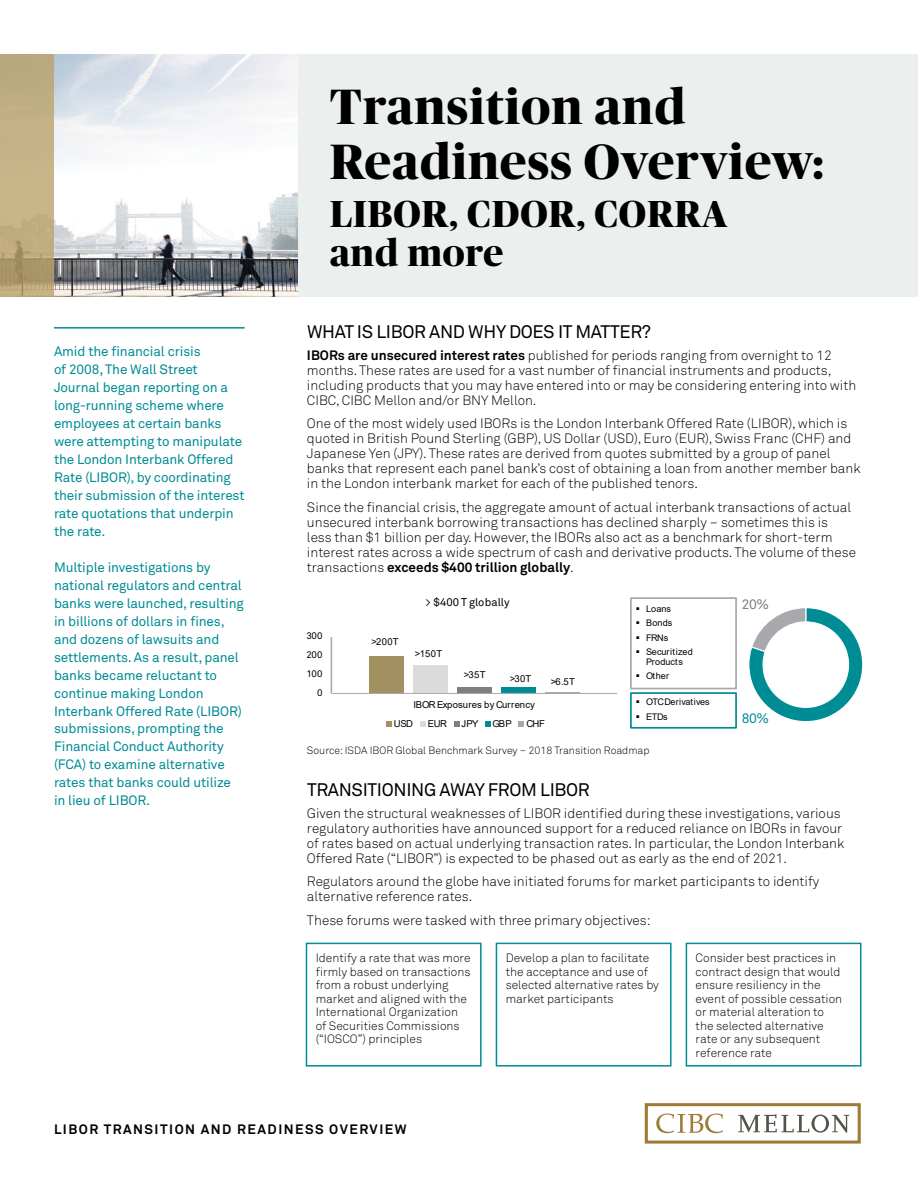
<style>
.page{position:relative;width:918px;height:1188px;background:#fff}
.page>*{position:absolute;margin:0;border:0;box-sizing:border-box;transform-origin:0 0}
.t1{font:700 49.5px/55.5px "Publico Banner";letter-spacing:.03em;color:#000}
.t2{font:700 37.5px/39px "Publico Banner";letter-spacing:.03em;color:#000}
.t3{font:18px "Akkurat Pro";letter-spacing:-.02em;color:#000}
.t4{font:13.65px "Akkurat Pro";color:#008c95}
.t5{font:13.65px "Akkurat Pro";color:#7f7f7f}
.t6{font:300 13.5px/15px "Akkurat Pro";color:#000}
.t7{font:13.5px/18px "Akkurat Pro";letter-spacing:-.01em;color:#008c95}
.t8{font:700 13.5px "Akkurat Pro";letter-spacing:.11em;color:#000}
.t9{font:300 12px/13.5px "Akkurat Pro";color:#000}
.t10{font:11.1px "Akkurat Pro";color:#000}
.t11{font:300 10.5px "Akkurat Pro";color:#000}
.t12{font:9.6px "Arial";color:#000}
.t13{font:9.6px "Akkurat Pro";letter-spacing:-.005em;color:#000}
.t14{font:9.15px/9.6px "Arial";letter-spacing:.005em;color:#000;text-align:center}
.s1{font-weight:700}
</style>
<div class="page">
<img style="left:54px;top:54px;width:243px;height:243px">
<svg style="left:0;top:54px;width:54px;height:243px;background:#bfac7f"></svg>
<div style="left:298px;top:54px;width:620px;height:243px;background:#e7edeb"></div>
<div style="left:645px;top:1103px;width:216px;height:41px;border:3px solid #9d7c37"></div>
<svg style="left:656px;top:1114px;width:67px;height:19px"></svg>
<svg style="left:738px;top:1114px;width:111px;height:19px"></svg>
<hr style="left:54px;top:327px;width:191px;height:2px;background:#008c95">
<div style="left:306px;top:943px;width:176px;height:124px;border:2px solid #008c95"></div>
<div style="left:496px;top:943px;width:176px;height:124px;border:2px solid #008c95"></div>
<div style="left:686px;top:943px;width:175px;height:124px;border:2px solid #008c95"></div>
<div style="left:369px;top:656px;width:35px;height:37px;background:#a29060"></div>
<div style="left:413px;top:665px;width:35px;height:28px;background:#dbdbdb"></div>
<div style="left:457px;top:687px;width:35px;height:6px;background:#7f7f7f"></div>
<div style="left:501px;top:687px;width:34px;height:6px;background:#008c95"></div>
<hr style="left:545px;top:692px;width:34px;height:1px;background:#a7a9ac">
<hr style="left:331px;top:637px;width:1px;height:56px;background:#a7a9ac">
<hr style="left:331px;top:693px;width:286px;height:1px;background:#a7a9ac">
<svg style="left:386px;top:722px;width:5px;height:5px"></svg>
<svg style="left:420px;top:722px;width:5px;height:5px"></svg>
<svg style="left:454px;top:722px;width:5px;height:5px"></svg>
<svg style="left:485px;top:722px;width:5px;height:5px"></svg>
<svg style="left:519px;top:722px;width:5px;height:5px"></svg>
<svg style="left:748px;top:607px;width:115px;height:115px"></svg>
<div style="left:630px;top:597px;width:107px;height:92px;border:2px solid #a7a9ac"></div>
<div style="left:630px;top:692px;width:107px;height:37px;border:2px solid #008c95"></div>
<p class="t7" style="left:54px;top:342px;width:192px">Amid the financial crisis<br>of 2008, The Wall Street<br>Journal began reporting on a long-running scheme where employees at certain banks were attempting to manipulate the London Interbank Offered<br>Rate (LIBOR), by coordinating their submission of the interest rate quotations that underpin the rate.</p>
<p class="t7" style="left:54px;top:558px;width:191px">Multiple investigations by national regulators and central banks were launched, resulting in billions of dollars in fines, and dozens of lawsuits and settlements. As a result, panel banks became reluctant to continue making London<br>Interbank Offered Rate (LIBOR) submissions, prompting the<br>Financial Conduct Authority (FCA) to examine alternative rates that banks could utilize in lieu of LIBOR.</p>
<h1 class="t1" style="left:330px;top:76px;width:495px">Transition and<br>Readiness Overview:</h1>
<h2 class="t2" style="left:330px;top:193px;width:399px">LIBOR, CDOR, CORRA and more</h2>
<h3 class="t3" style="left:307px;top:321px;width:345px">WHAT IS LIBOR AND WHY DOES IT MATTER?</h3>
<p class="t6" style="left:307px;top:347px;width:551px"><span class="s1">IBORs are unsecured interest rates</span> published for periods ranging from overnight to 12 months. These rates are used for a vast number of financial instruments and products, including products that you may have entered into or may be considering entering into with CIBC, CIBC Mellon and/or BNY Mellon.</p>
<p class="t6" style="left:307px;top:416px;width:555px">One of the most widely used IBORs is the London Interbank Offered Rate (LIBOR), which is quoted in British Pound Sterling (GBP), US Dollar (USD), Euro (EUR), Swiss Franc (CHF) and Japanese Yen (JPY). These rates are derived from quotes submitted by a group of panel banks that represent each panel bank’s cost of obtaining a loan from another member bank in the London interbank market for each of the published tenors.</p>
<p class="t6" style="left:307px;top:499px;width:550px">Since the financial crisis, the aggregate amount of actual interbank transactions of actual unsecured interbank borrowing transactions has declined sharply – sometimes this is less than $1 billion per day. However, the IBORs also act as a benchmark for short-term interest rates across a wide spectrum of cash and derivative products. The volume of these transactions <span class="s1">exceeds $400 trillion globally</span>.</p>
<p class="t10" style="left:426px;top:596px;width:86px">&gt; $400 T globally</p>
<p class="t13" style="left:306px;top:630px;width:18px">300</p>
<p class="t12" style="left:372px;top:635px;width:29px">&gt;200T</p>
<p class="t13" style="left:306px;top:649px;width:18px">200</p>
<p class="t12" style="left:415px;top:647px;width:29px">&gt;150T</p>
<p class="t13" style="left:306px;top:668px;width:18px">100</p>
<p class="t12" style="left:464px;top:668px;width:23px">&gt;35T</p>
<p class="t12" style="left:510px;top:672px;width:23px">&gt;30T</p>
<p class="t12" style="left:551px;top:675px;width:26px">&gt;6.5T</p>
<p class="t13" style="left:317px;top:687px;width:7px">0</p>
<p class="t12" style="left:414px;top:698px;width:123px">IBOR Exposures by Currency</p>
<p class="t12" style="left:394px;top:717px;width:21px">USD</p>
<p class="t12" style="left:428px;top:717px;width:21px">EUR</p>
<p class="t12" style="left:462px;top:717px;width:19px">JPY</p>
<p class="t12" style="left:493px;top:717px;width:21px">GBP</p>
<p class="t12" style="left:526px;top:717px;width:20px">CHF</p>
<p class="t5" style="left:742px;top:597px;width:29px">20%</p>
<p class="t14" style="left:636px;top:604px;width:37px">▪ Loans</p>
<p class="t14" style="left:636px;top:618px;width:38px">▪ Bonds</p>
<p class="t14" style="left:636px;top:633px;width:34px">▪ FRNs</p>
<p class="t14" style="left:636px;top:647px;width:58px">▪ Securitized<br>Products</p>
<p class="t14" style="left:636px;top:671px;width:35px">▪ Other</p>
<p class="t14" style="left:636px;top:697px;width:75px">▪ OTC Derivatives</p>
<p class="t14" style="left:636px;top:712px;width:33px">▪ ETDs</p>
<p class="t4" style="left:742px;top:710px;width:29px">80%</p>
<p class="t11" style="left:307px;top:744px;width:344px">Source: ISDA IBOR Global Benchmark Survey – 2018 Transition Roadmap</p>
<h3 class="t3" style="left:307px;top:779px;width:284px">TRANSITIONING AWAY FROM LIBOR</h3>
<p class="t6" style="left:307px;top:806px;width:539px">Given the structural weaknesses of LIBOR identified during these investigations, various regulatory authorities have announced support for a reduced reliance on IBORs in favour of rates based on actual underlying transaction rates. In particular, the London Interbank Offered Rate (“LIBOR”) is expected to be phased out as early as the end of 2021.</p>
<p class="t6" style="left:307px;top:874px;width:514px">Regulators around the globe have initiated forums for market participants to identify alternative reference rates.</p>
<p class="t6" style="left:307px;top:913px;width:345px">These forums were tasked with three primary objectives:</p>
<p class="t9" style="left:316px;top:951px;width:156px">Identify a rate that was more firmly based on transactions from a robust underlying market and aligned with the<br>International Organization of Securities Commissions (“IOSCO”) principles</p>
<p class="t9" style="left:506px;top:951px;width:155px">Develop a plan to facilitate the acceptance and use of selected alternative rates by market participants</p>
<p class="t9" style="left:696px;top:951px;width:148px">Consider best practices in contract design that would ensure resiliency in the event of possible cessation or material alteration to the selected alternative rate or any subsequent reference rate</p>
<p class="t8" style="left:54px;top:1121px;width:109px">LIBOR Transitio</p>
<p class="t8" style="left:185px;top:1121px;width:223px">n and Readi ness Overvi ew</p>
</div>
